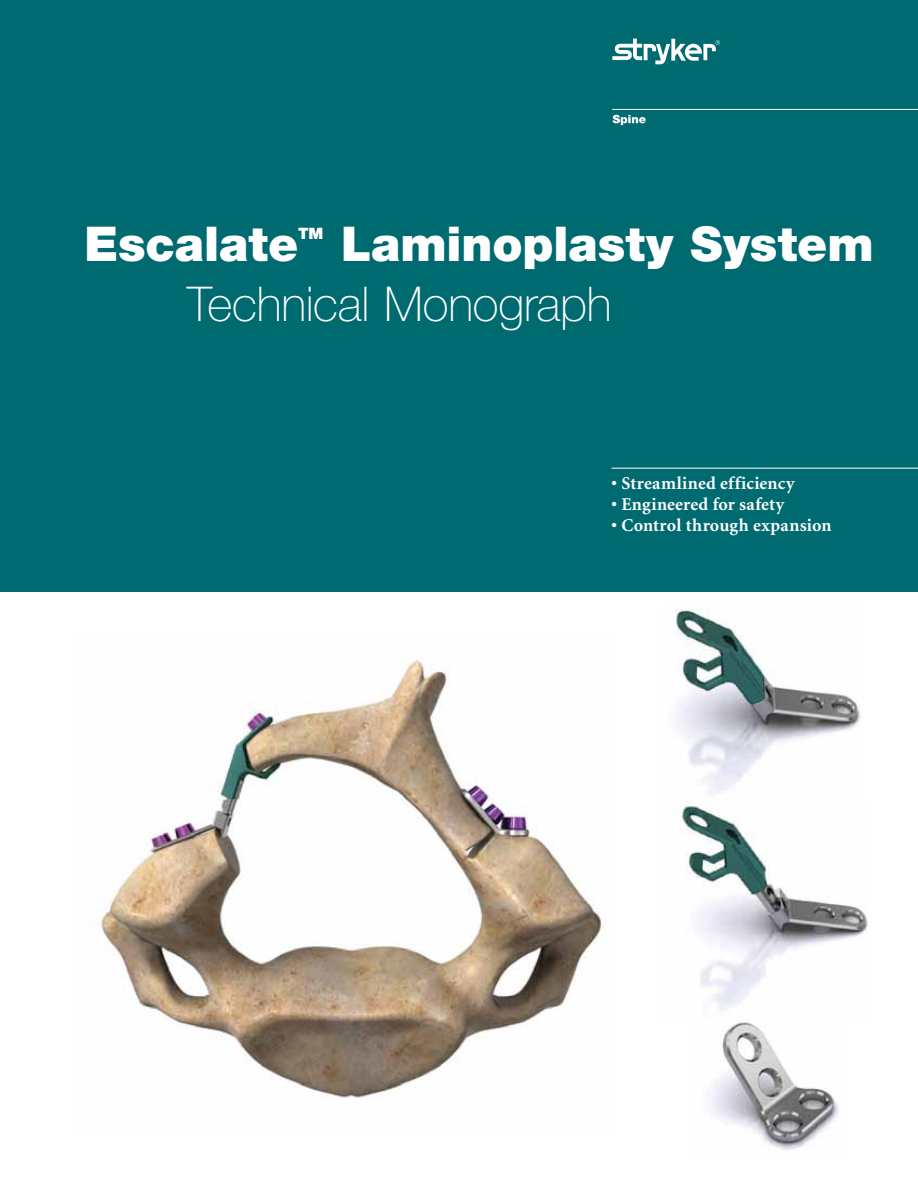
<style>
.page{position:relative;width:918px;height:1188px;background:#fff}
.page>*{position:absolute;margin:0;border:0;box-sizing:border-box;transform-origin:0 0}
.t1{font:900 48px "Helvetica Neue";color:#fff}
.t2{font:100 48px "Helvetica Neue";letter-spacing:-.005em;color:#fff}
.t3{font:700 18px "Minion";letter-spacing:.015em;color:#fff}
.t4{font:900 15.75px "Helvetica Neue";color:#fff}
</style>
<div class="page">
<img style="left:99px;top:650px;width:507px;height:448px">
<div style="left:0;top:0;width:918px;height:592px;background:#006a71"></div>
<hr style="left:612px;top:109px;width:306px;height:1px;background:#fff">
<svg style="left:612px;top:39px;width:108px;height:25px"></svg>
<svg style="left:613px;top:115px;width:33px;height:10px"></svg>
<hr style="left:612px;top:468px;width:306px;height:1px;background:#fff">
<img style="left:675px;top:608px;width:186px;height:188px">
<img style="left:677px;top:805px;width:191px;height:206px">
<img style="left:708px;top:1022px;width:131px;height:128px">
<h1 class="t1" style="left:84px;top:216px;width:215px">Escalate</h1>
<p class="t4" style="left:298px;top:224px;width:27px">TM</p>
<h1 class="t1" style="left:341px;top:216px;width:534px">Laminoplasty System</h1>
<h1 class="t2" style="left:187px;top:278px;width:426px">Technical Monograph</h1>
<p class="t3" style="left:612px;top:474px;width:184px">• Streamlined efficiency</p>
<p class="t3" style="left:612px;top:495px;width:174px">• Engineered for safety</p>
<p class="t3" style="left:612px;top:516px;width:222px">• Control through expansion</p>
</div>
